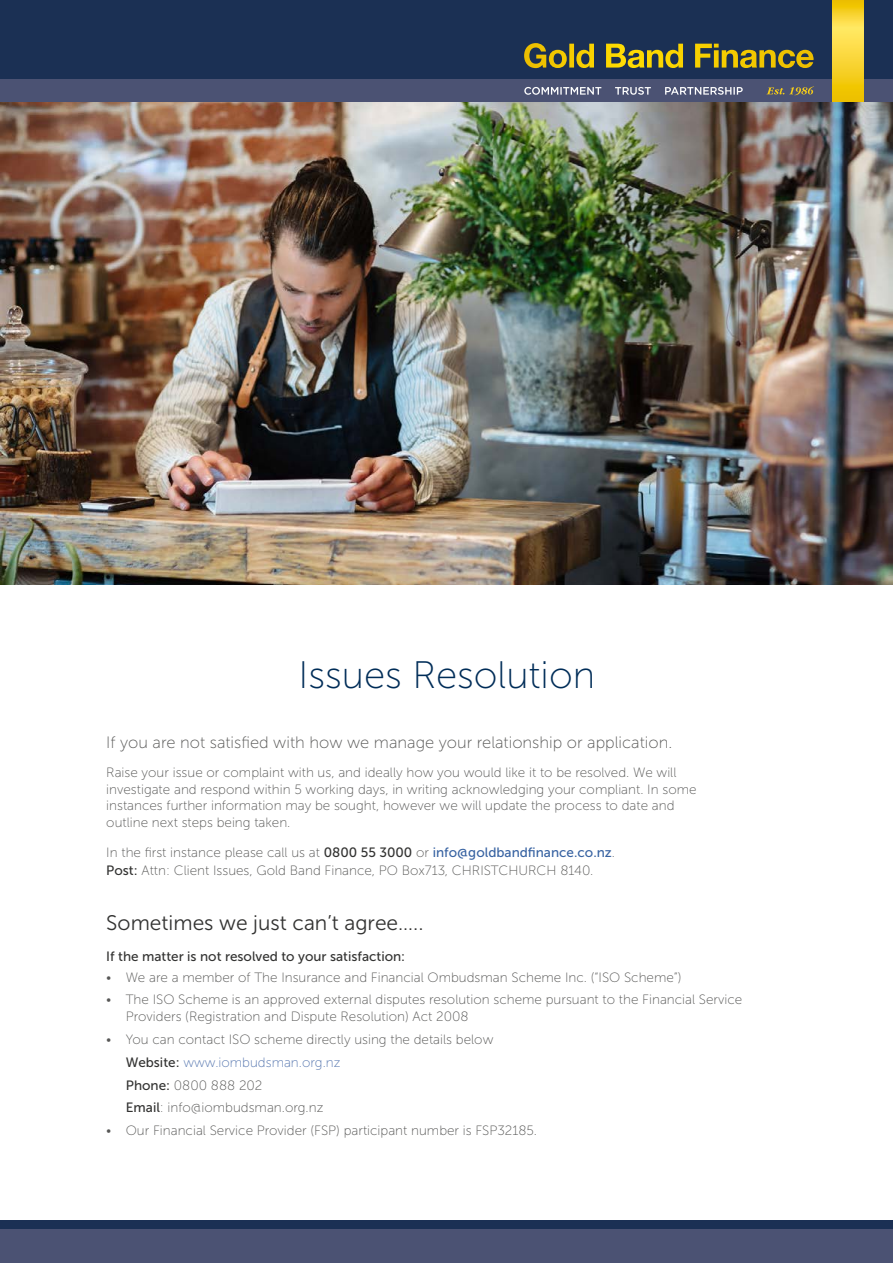
<style>
.page{position:relative;width:893px;height:1263px;background:#fff}
.page>*{position:absolute;margin:0;border:0;box-sizing:border-box;transform-origin:0 0}
.t1{font:38.25px "Museo Sans 100";color:#002d58}
.t2{font:21px "Museo Sans 300";color:#333332}
.t3{font:16.5px "Museo Sans 100";color:#575756}
.t4{font:13.5px/16.5px "Museo Sans 100";color:#575756}
.t5{font:13.5px "Museo Sans 500";color:#333332}
.s1{font-family:"Museo Sans 500";color:#333332}
.s2{font-family:"Museo Sans 500";color:#3863a2}
.s3{color:#5576af}
</style>
<div class="page">
<div style="left:0;top:1229px;width:893px;height:34px;background:#4b5273"></div>
<div style="left:0;top:1220px;width:893px;height:9px;background:#1b3054"></div>
<div style="left:0;top:0;width:893px;height:103px;background:#1b3054"></div>
<svg style="left:524px;top:43px;width:290px;height:25px"></svg>
<div style="left:0;top:79px;width:893px;height:24px;background:#4b5273"></div>
<svg style="left:766px;top:86px;width:48px;height:9px"></svg>
<svg style="left:524px;top:87px;width:219px;height:8px"></svg>
<svg style="left:832px;top:0;width:31px;height:102px;background:#f7d32d"></svg>
<img style="left:1px;top:102px;width:892px;height:483px">
<h1 class="t1" style="left:299px;top:654px;width:298px">Issues Resolution</h1>
<p class="t3" style="left:106px;top:733px;width:567px">If you are not satisfied with how we manage your relationship or application.</p>
<p class="t4" style="left:106px;top:764px;width:592px">Raise your issue or complaint with us, and ideally how you would like it to be resolved. We will investigate and respond within 5 working days, in writing acknowledging your compliant. In some instances further information may be sought, however we will update the process to date and outline next steps being taken.</p>
<p class="t4" style="left:106px;top:844px;width:510px;line-height:18px">In the first instance please call us at <span class="s1">0800 55 3000</span> or <span class="s2">info@goldbandfinance.co.nz</span>.<br><span class="s1">Post:</span> Attn: Client Issues, Gold Band Finance, PO Box713, CHRISTCHURCH 8140.</p>
<h2 class="t2" style="left:106px;top:911px;width:319px">Sometimes we just can’t agree…..</h2>
<p class="t5" style="left:106px;top:949px;width:300px">If the matter is not resolved to your satisfaction:</p>
<p class="t4" style="left:106px;top:969px;width:577px">• We are a member of The Insurance and Financial Ombudsman Scheme Inc. (“ISO Scheme”)</p>
<p class="t4" style="left:126px;top:992px;width:618px;text-indent:-19px">• The ISO Scheme is an approved external disputes resolution scheme pursuant to the Financial Service<br>Providers (Registration and Dispute Resolution) Act 2008</p>
<p class="t4" style="left:126px;top:1028px;width:369px;line-height:23px;text-indent:-19px">• You can contact ISO scheme directly using the details below <span class="s1">Website:</span> <span class="s3">www.iombudsman.org.nz<br></span><span class="s1">Phone:</span> 0800 888 202<br><span class="s1">Email</span>: info@iombudsman.org.nz</p>
<p class="t4" style="left:106px;top:1122px;width:432px">• Our Financial Service Provider (FSP) participant number is FSP32185.</p>
</div>
